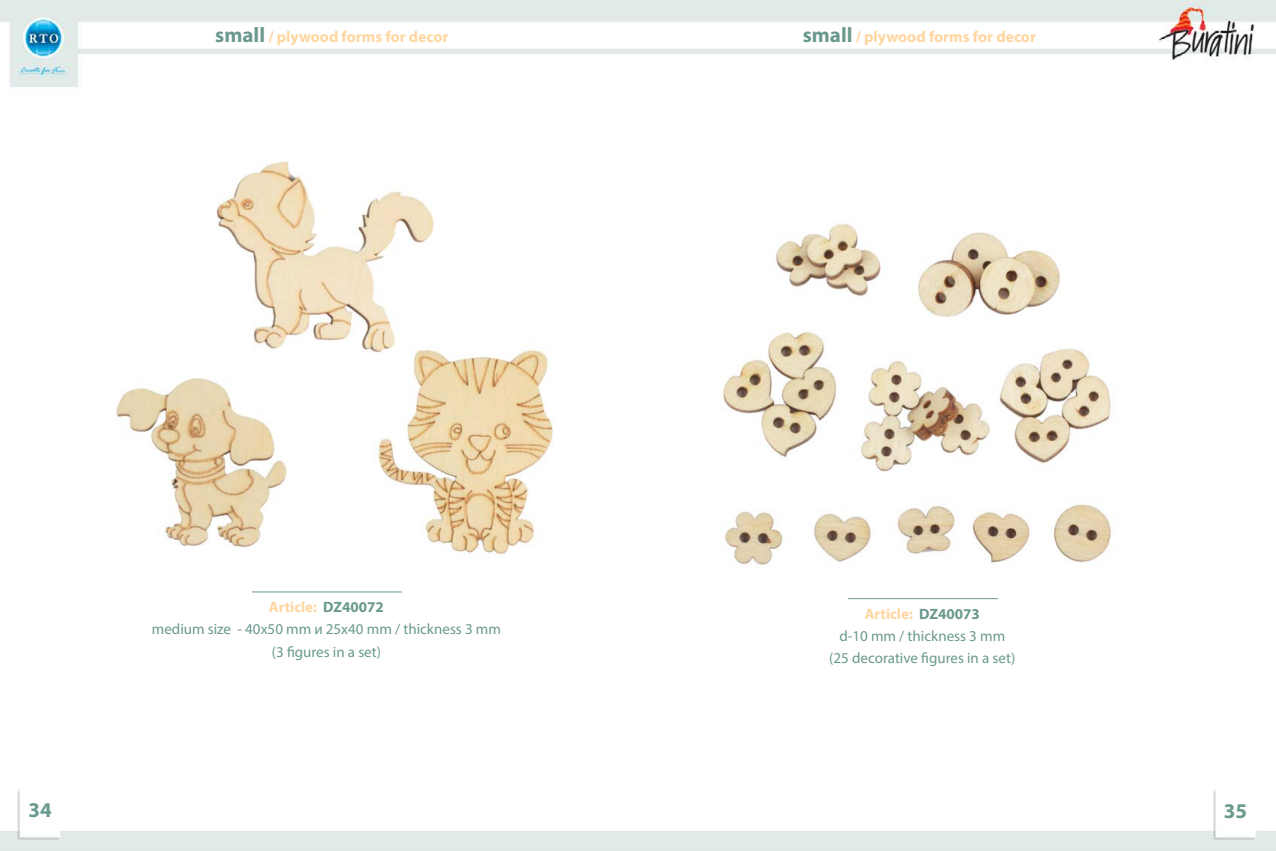
<style>
.page{position:relative;width:1276px;height:851px;background:#fff}
.page>*{position:absolute;margin:0;border:0;box-sizing:border-box;transform-origin:0 0}
.t1{font:700 21px "Myriad Pro";color:#6a998e}
.t2{font:700 15.75px "Myriad Pro";color:#ffd6a0}
.t3{font:15px/22.3px "Myriad Pro";color:#6a998e;text-align:center}
.s1{font-size:21px;color:#6a998e}
.s2{font-weight:700;color:#ffd6a0}
.s3{font-weight:700}
</style>
<div class="page">
<img style="left:0;top:0;width:1275px;height:850px">
<img style="left:73px;top:150px;width:542px;height:419px">
<img style="left:708px;top:172px;width:422px;height:409px">
<hr style="left:252px;top:591px;width:150px;height:1px;background:#6a998e">
<hr style="left:848px;top:598px;width:149px;height:1px;background:#6a998e">
<p class="t2" style="left:215px;top:27px;width:235px"><span class="s1">small</span> / plywood forms for decor</p>
<p class="t2" style="left:802px;top:27px;width:235px"><span class="s1">small</span> / plywood forms for decor</p>
<p class="t3" style="left:152px;top:595px;width:351px"><span class="s2">Article:</span> <span class="s3">DZ40072<br></span>medium size - 40х50 mm и 25х40 mm / thickness 3 mm (3 figures in a set)</p>
<p class="t3" style="left:829px;top:602px;width:187px"><span class="s2">Article:</span> <span class="s3">DZ40073<br></span>d-10 mm / thickness 3 mm (25 decorative figures in a set)</p>
<h1 class="t1" style="left:29px;top:795px;width:25px">34</h1>
<h1 class="t1" style="left:1223px;top:797px;width:25px">35</h1>
</div>
